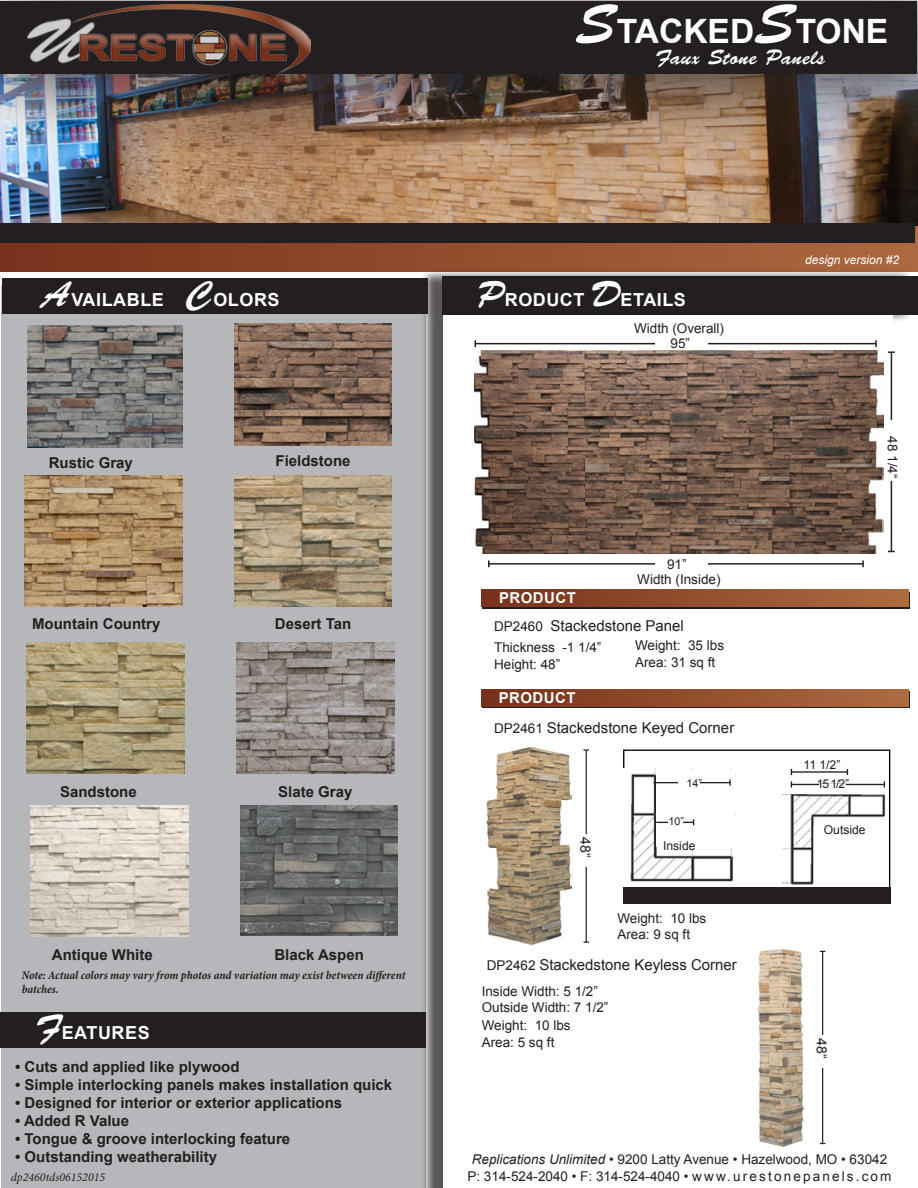
<style>
.page{position:relative;width:918px;height:1188px;background:#fff}
.page>*{position:absolute;margin:0;border:0;box-sizing:border-box;transform-origin:0 0}
.t1{font:700 33.6px "Arial";color:#fff}
.t2{font:21px "Brush Script Std";letter-spacing:.03em;color:#fff}
.t3{font:700 18px "Arial";letter-spacing:.03em;color:#fff}
.t4{font:700 15px "Arial";color:#231f20}
.t5{font:15px "Arial";color:#231f20}
.t6{font:700 15px "Arial";letter-spacing:.03em;color:#fff}
.t7{font:14.1px "Arial";color:#231f20}
.t8{font:13.5px "Arial";color:#231f20}
.t9{font:12.15px "Arial";color:#231f20}
.t10{font:italic 700 condensed 12px/14.4px "Minion Pro";letter-spacing:-.005em;color:#231f20}
.t11{font:italic 12px "Minion Pro";color:#231f20}
.t12{font:italic 12px "Arial";color:#fff}
.t13{font:10.8px "Arial";color:#231f20}
.s1{font-family:"Brush Script Std";font-weight:400;font-size:55.95px}
.s2{font-family:"Brush Script Std";font-weight:400;font-size:36px}
.s3{font-size:13.5px}
.s4{font-style:italic}
</style>
<div class="page">
<img style="left:0;top:166px;width:918px;height:61px">
<div style="left:0;top:0;width:918px;height:166px;background:#231f20;opacity:.75"></div>
<div style="left:1px;top:1px;width:916px;height:72px;background:#231f20"></div>
<div style="left:0;top:227px;width:918px;height:44px;background:linear-gradient(to right,#78311b,#ac693f)"></div>
<div style="left:0;top:223px;width:915px;height:20px;background:#231f20"></div>
<div style="left:1px;top:287px;width:425px;height:901px;background:#b6b7bb"></div>
<div style="left:2px;top:278px;width:426px;height:36px;background:#231f20"></div>
<img style="left:234px;top:475px;width:158px;height:131px">
<img style="left:27px;top:326px;width:155px;height:121px">
<img style="left:24px;top:475px;width:158px;height:131px">
<div style="left:419px;top:268px;width:494px;height:920px;background:#231f20;opacity:.75"></div>
<div style="left:443px;top:277px;width:450px;height:911px;background:#fff"></div>
<div style="left:443px;top:277px;width:475px;height:38px;background:#231f20"></div>
<img style="left:234px;top:324px;width:158px;height:121px">
<img style="left:475px;top:351px;width:408px;height:202px">
<hr style="left:891px;top:352px;width:1px;height:199px;background:#231f20">
<svg style="left:888px;top:351px;width:7px;height:2px"></svg>
<div style="left:887px;top:420px;width:11px;height:61px;background:#fff"></div>
<hr style="left:475px;top:343px;width:401px;height:1px;background:#231f20">
<svg style="left:875px;top:340px;width:2px;height:7px"></svg>
<div style="left:655px;top:339px;width:53px;height:11px;background:#fff"></div>
<hr style="left:489px;top:563px;width:374px;height:2px;background:#231f20">
<svg style="left:488px;top:560px;width:2px;height:7px"></svg>
<svg style="left:862px;top:560px;width:2px;height:7px"></svg>
<div style="left:655px;top:559px;width:53px;height:11px;background:#fff"></div>
<img style="left:487px;top:747px;width:84px;height:198px">
<svg style="left:483px;top:691px;width:427px;height:17px"></svg>
<div style="left:481px;top:689px;width:427px;height:17px;background:linear-gradient(to right,#78311b,#ae6b41)"></div>
<div style="left:483px;top:592px;width:427px;height:17px;background:linear-gradient(to right,#78311b,#af6c41)"></div>
<div style="left:481px;top:590px;width:427px;height:16px;background:linear-gradient(to right,#78311b,#ae6b41)"></div>
<img style="left:236px;top:643px;width:158px;height:131px">
<img style="left:26px;top:643px;width:158px;height:131px">
<div style="left:0;top:1012px;width:426px;height:36px;background:#231f20"></div>
<img style="left:783px;top:794px;width:105px;height:94px">
<hr style="left:791px;top:771px;width:56px;height:2px;background:#231f20">
<hr style="left:791px;top:784px;width:93px;height:1px;background:#231f20">
<div style="left:819px;top:784px;width:27px;height:9px;background:#fff"></div>
<div style="left:623px;top:750px;width:267px;height:154px;border:1px solid #000"></div>
<img style="left:623px;top:768px;width:113px;height:120px">
<div style="left:657px;top:771px;width:78px;height:76px;background:#fff"></div>
<hr style="left:656px;top:822px;width:38px;height:1px;background:#231f20">
<hr style="left:654px;top:782px;width:76px;height:1px;background:#231f20">
<div style="left:668px;top:817px;width:15px;height:13px;background:#fff"></div>
<div style="left:679px;top:778px;width:21px;height:13px;background:#fff"></div>
<div style="left:623px;top:888px;width:268px;height:16px;background:#231f20"></div>
<hr style="left:586px;top:750px;width:1px;height:192px;background:#231f20">
<div style="left:581px;top:834px;width:20px;height:33px;background:#fff"></div>
<img style="left:27px;top:4px;width:284px;height:68px">
<img style="left:240px;top:805px;width:158px;height:131px">
<img style="left:30px;top:805px;width:158px;height:131px">
<img style="left:757px;top:949px;width:47px;height:198px">
<hr style="left:822px;top:951px;width:1px;height:193px;background:#231f20">
<div style="left:817px;top:1036px;width:20px;height:32px;background:#fff"></div>
<p class="t1" style="left:575px;top:7px;width:314px"><span class="s1">S</span>TACKED<span class="s1">S</span>TONE</p>
<p class="t2" style="left:656px;top:45px;width:171px">Faux Stone Panels</p>
<p class="t3" style="left:42px;top:287px;width:239px"><span class="s2">A</span>VAILABLE <span class="s2">C</span>OLORS</p>
<p class="t4" style="left:49px;top:452px;width:86px">Rustic Gray</p>
<p class="t4" style="left:276px;top:450px;width:77px">Fieldstone</p>
<p class="t4" style="left:32px;top:613px;width:130px">Mountain Country</p>
<p class="t4" style="left:275px;top:614px;width:78px">Desert Tan</p>
<p class="t4" style="left:60px;top:781px;width:78px">Sandstone</p>
<p class="t4" style="left:278px;top:781px;width:76px">Slate Gray</p>
<p class="t4" style="left:52px;top:944px;width:102px">Antique White</p>
<p class="t4" style="left:274px;top:944px;width:91px">Black Aspen</p>
<p class="t10" style="left:22px;top:968px;width:385px">Note: Actual colors may vary from photos and variation may exist between different batches.</p>
<p class="t3" style="left:36px;top:1020px;width:116px"><span class="s2">F</span>EATURES</p>
<p class="t4" style="left:15px;top:1056px;width:226px">• Cuts and applied like plywood</p>
<p class="t4" style="left:15px;top:1074px;width:379px">• Simple interlocking panels makes installation quick</p>
<p class="t4" style="left:15px;top:1092px;width:328px">• Designed for interior or exterior applications</p>
<p class="t4" style="left:15px;top:1110px;width:115px">• Added R Value</p>
<p class="t4" style="left:15px;top:1128px;width:277px">• Tongue &amp; groove interlocking feature</p>
<p class="t4" style="left:15px;top:1146px;width:203px">• Outstanding weatherability</p>
<p class="t11" style="left:11px;top:1168px;width:96px">dp2460tds06152015</p>
<p class="t3" style="left:477px;top:287px;width:210px"><span class="s2">P</span>RODUCT <span class="s2">D</span>ETAILS</p>
<p class="t8" style="left:634px;top:319px;width:92px">Width (Overall)</p>
<p class="t8" style="left:671px;top:334px;width:21px">95”</p>
<p class="t8" style="left:667px;top:555px;width:21px">91”</p>
<p class="t8" style="left:637px;top:570px;width:85px">Width (Inside)</p>
<p class="t5" style="left:494px;top:615px;width:191px"><span class="s3">DP2460</span> Stackedstone Panel</p>
<p class="t6" style="left:499px;top:588px;width:78px">PRODUCT</p>
<p class="t8" style="left:494px;top:638px;width:109px">Thickness -1 1/4”</p>
<p class="t8" style="left:494px;top:655px;width:68px">Height: 48”</p>
<p class="t6" style="left:499px;top:687px;width:78px">PRODUCT</p>
<p class="t8" style="left:635px;top:636px;width:91px">Weight: 35 lbs</p>
<p class="t8" style="left:635px;top:653px;width:82px">Area: 31 sq ft</p>
<p class="t5" style="left:494px;top:717px;width:242px"><span class="s3">DP2461</span> Stackedstone Keyed Corner</p>
<p class="t13" style="left:687px;top:776px;width:17px">14”</p>
<p class="t7" style="left:595px;top:837px;width:22px;rotate:90deg">48“</p>
<p class="t13" style="left:668px;top:814px;width:17px">10”</p>
<p class="t9" style="left:663px;top:837px;width:34px">Inside</p>
<p class="t8" style="left:617px;top:909px;width:91px">Weight: 10 lbs</p>
<p class="t8" style="left:617px;top:925px;width:74px">Area: 9 sq ft</p>
<p class="t5" style="left:487px;top:955px;width:252px"><span class="s3">DP2462</span> Stackedstone Keyless Corner</p>
<p class="t8" style="left:482px;top:982px;width:118px">Inside Width: 5 1/2”</p>
<p class="t8" style="left:482px;top:998px;width:128px">Outside Width: 7 1/2”</p>
<p class="t8" style="left:482px;top:1016px;width:91px">Weight: 10 lbs</p>
<p class="t8" style="left:482px;top:1033px;width:74px">Area: 5 sq ft</p>
<p class="t12" style="left:805px;top:252px;width:96px">design version #2</p>
<p class="t8" style="left:902px;top:436px;width:44px;rotate:90deg">48 1/4“</p>
<p class="t9" style="left:804px;top:757px;width:38px">11 1/2”</p>
<p class="t9" style="left:817px;top:775px;width:34px">15 1/2”</p>
<p class="t9" style="left:824px;top:822px;width:43px">Outside</p>
<p class="t7" style="left:832px;top:1038px;width:22px;rotate:90deg">48“</p>
<p class="t8" style="left:472px;top:1150px;width:417px"><span class="s4">Replications Unlimited</span> • 9200 Latty Avenue • Hazelwood, MO • 63042</p>
<p class="t8" style="left:467px;top:1167px;width:426px">P: 314-524-2040 • F: 314-524-4040 • w w w. u r e s t o n e p a n e l s . c o m</p>
</div>
